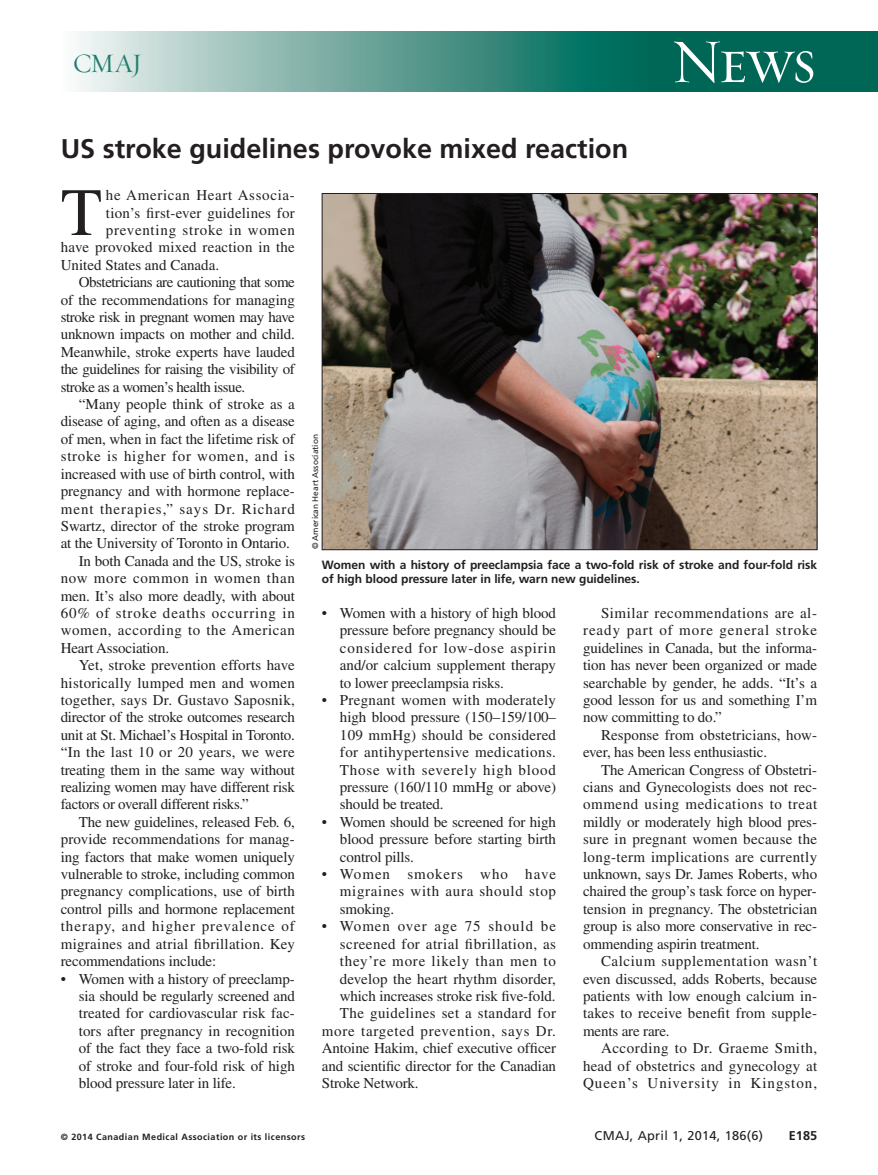
<style>
.page{position:relative;width:878px;height:1175px;background:#fff}
.page>*{position:absolute;margin:0;border:0;box-sizing:border-box;transform-origin:0 0}
.t1{font:67.5px "Times LT Std";color:#231f20}
.t2{font:63px "Requiem Display HTF Small Caps";color:#fff}
.t3{font:700 27px "Frutiger LT Std";color:#231f20}
.t4{font:27px "Requiem Display HTF Roman";color:#1d7e6f}
.t5{font:15px/17.4px "Times LT Std";letter-spacing:-.01em;color:#231f20;text-align:justify}
.t6{font:15px "Times LT Std";letter-spacing:-.03em;color:#231f20}
.t7{font:15px "Times LT Std";letter-spacing:.05em;color:#231f20}
.t8{font:15px "Times LT Std";letter-spacing:.015em;color:#231f20}
.t9{font:15px "Times LT Std";letter-spacing:.02em;color:#231f20}
.t10{font:15px "Times LT Std";letter-spacing:.065em;color:#231f20}
.t11{font:15px "Times LT Std";letter-spacing:.01em;color:#231f20}
.t12{font:15px "Times LT Std";letter-spacing:.03em;color:#231f20}
.t13{font:15px "Times LT Std";letter-spacing:.045em;color:#231f20}
.t14{font:15px "Times LT Std";letter-spacing:.055em;color:#231f20}
.t15{font:15px "Times LT Std";letter-spacing:.04em;color:#231f20}
.t16{font:12.75px "Frutiger LT Std";letter-spacing:.025em;color:#231f20}
.t17{font:700 12.75px "Frutiger LT Std";color:#231f20}
.t18{font:700 12px/14.2px "Frutiger LT Std";letter-spacing:-.005em;color:#231f20}
.t19{font:700 9px "Frutiger LT Std";letter-spacing:.05em;color:#231f20}
.t20{font:8.25px "Frutiger LT Std";color:#231f20}
</style>
<div class="page">
<div style="left:618px;top:32px;width:260px;height:60px;background:#006756"></div>
<div style="left:61px;top:32px;width:586px;height:60px;background:linear-gradient(to right,#f5f3f2,#006150)"></div>
<img style="left:324px;top:195px;width:491px;height:353px">
<h3 class="t4" style="left:73px;top:47px;width:71px">CMAJ</h3>
<h3 class="t3" style="left:61px;top:138px;width:569px">US stroke guidelines provoke mixed reaction</h3>
<h2 class="t2" style="left:670px;top:23px;width:147px">News</h2>
<h1 class="t1" style="left:61px;top:189px;width:43px">T</h1>
<p class="t13" style="left:106px;top:190px;width:190px">he American Heart Associa-</p>
<p class="t8" style="left:106px;top:207px;width:190px">tion’s first-ever guidelines for</p>
<p class="t7" style="left:106px;top:225px;width:190px">preventing stroke in women</p>
<p class="t8" style="left:61px;top:242px;width:235px">have provoked mixed reaction in the</p>
<p class="t5" style="left:61px;top:258px;width:160px">United States and Canada.</p>
<p class="t6" style="left:79px;top:277px;width:217px">Obstetricians are cautioning that some</p>
<p class="t5" style="left:61px;top:292px;width:236px">of the recommendations for managing</p>
<p class="t6" style="left:61px;top:312px;width:235px">stroke risk in pregnant women may have</p>
<p class="t5" style="left:61px;top:327px;width:235px">unknown impacts on mother and child.</p>
<p class="t5" style="left:61px;top:345px;width:236px">Meanwhile, stroke experts have lauded</p>
<p class="t6" style="left:61px;top:364px;width:235px">the guidelines for raising the visibility of</p>
<p class="t6" style="left:61px;top:381px;width:186px">stroke as a women’s health issue.</p>
<p class="t5" style="left:79px;top:397px;width:218px">“Many people think of stroke as a</p>
<p class="t5" style="left:61px;top:414px;width:236px">disease of aging, and often as a disease</p>
<p class="t5" style="left:61px;top:432px;width:236px">of men, when in fact the lifetime risk of</p>
<p class="t7" style="left:61px;top:451px;width:236px">stroke is higher for women, and is</p>
<p class="t5" style="left:61px;top:466px;width:236px">increased with use of birth control, with</p>
<p class="t5" style="left:61px;top:484px;width:235px">pregnancy and with hormone replace-</p>
<p class="t10" style="left:61px;top:503px;width:235px">ment therapies,” says Dr. Richard</p>
<p class="t5" style="left:61px;top:519px;width:235px">Swartz, director of the stroke program</p>
<p class="t5" style="left:61px;top:536px;width:231px">at the University of Toronto in Ontario.</p>
<p class="t5" style="left:79px;top:553px;width:218px">In both Canada and the US, stroke is</p>
<p class="t13" style="left:61px;top:573px;width:236px">now more common in women than</p>
<p class="t5" style="left:61px;top:588px;width:236px">men. It’s also more deadly, with about</p>
<p class="t14" style="left:61px;top:607px;width:235px">60% of stroke deaths occurring in</p>
<p class="t15" style="left:61px;top:625px;width:235px">women, according to the American</p>
<p class="t5" style="left:61px;top:640px;width:110px">Heart Association.</p>
<p class="t11" style="left:79px;top:660px;width:217px">Yet, stroke prevention efforts have</p>
<p class="t9" style="left:61px;top:677px;width:235px">historically lumped men and women</p>
<p class="t8" style="left:61px;top:694px;width:236px">together, says Dr. Gustavo Saposnik,</p>
<p class="t5" style="left:61px;top:710px;width:235px">director of the stroke outcomes research</p>
<p class="t5" style="left:61px;top:727px;width:235px">unit at St. Michael’s Hospital in Toronto.</p>
<p class="t9" style="left:61px;top:747px;width:235px">“In the last 10 or 20 years, we were</p>
<p class="t5" style="left:61px;top:762px;width:236px">treating them in the same way without</p>
<p class="t5" style="left:61px;top:780px;width:235px">realizing women may have different risk</p>
<p class="t5" style="left:61px;top:797px;width:189px">factors or overall different risks.”</p>
<p class="t5" style="left:79px;top:814px;width:217px">The new guidelines, released Feb. 6,</p>
<p class="t5" style="left:61px;top:832px;width:235px">provide recommendations for manag-</p>
<p class="t5" style="left:61px;top:849px;width:235px">ing factors that make women uniquely</p>
<p class="t5" style="left:61px;top:867px;width:235px">vulnerable to stroke, including common</p>
<p class="t5" style="left:61px;top:884px;width:236px">pregnancy complications, use of birth</p>
<p class="t5" style="left:61px;top:901px;width:236px">control pills and hormone replacement</p>
<p class="t10" style="left:61px;top:921px;width:235px">therapy, and higher prevalence of</p>
<p class="t9" style="left:61px;top:938px;width:236px">migraines and atrial fibrillation. Key</p>
<p class="t5" style="left:61px;top:954px;width:157px">recommendations include:</p>
<p class="t5" style="left:79px;top:971px;width:218px;text-indent:-18px">• Women with a history of preeclamp&shy;sia should be regularly screened and treated for cardiovascular risk fac&shy;tors after pregnancy in recognition of the fact they face a two-fold risk of stroke and four-fold risk of high blood pressure later in life.</p>
<p class="t20" style="left:312px;top:549px;width:117px;rotate:-90deg">© American Heart Association</p>
<p class="t18" style="left:322px;top:559px;width:497px">Women with a history of preeclampsia face a two-fold risk of stroke and four-fold risk of high blood pressure later in life, warn new guidelines.</p>
<p class="t5" style="left:340px;top:606px;width:218px;text-indent:-18px">• Women with a history of high blood pressure before pregnancy should be considered for low-dose aspirin and/or calcium supplement therapy to lower preeclampsia risks.</p>
<p class="t5" style="left:340px;top:693px;width:218px;text-indent:-18px">• Pregnant women with moderately high blood pressure (150–159/100– 109 mmHg) should be considered for antihypertensive medications.<br>Those with severely high blood pressure (160/110 mmHg or above) should be treated.</p>
<p class="t5" style="left:340px;top:814px;width:218px;text-indent:-18px">• Women should be screened for high blood pressure before starting birth control pills.</p>
<p class="t5" style="left:340px;top:867px;width:218px;text-indent:-18px">• Women smokers who have migraines with aura should stop smoking.</p>
<p class="t10" style="left:322px;top:921px;width:236px">• Women over age 75 should be</p>
<p class="t12" style="left:340px;top:938px;width:218px">screened for atrial fibrillation, as</p>
<p class="t7" style="left:340px;top:955px;width:217px">they’re more likely than men to</p>
<p class="t11" style="left:340px;top:973px;width:218px">develop the heart rhythm disorder,</p>
<p class="t5" style="left:340px;top:988px;width:217px">which increases stroke risk five-fold.</p>
<p class="t12" style="left:340px;top:1008px;width:217px">The guidelines set a standard for</p>
<p class="t7" style="left:322px;top:1025px;width:236px">more targeted prevention, says Dr.</p>
<p class="t5" style="left:322px;top:1041px;width:235px">Antoine Hakim, chief executive officer</p>
<p class="t5" style="left:322px;top:1058px;width:235px">and scientific director for the Canadian</p>
<p class="t5" style="left:322px;top:1075px;width:98px">Stroke Network.</p>
<p class="t5" style="left:583px;top:606px;width:236px;text-indent:18px">Similar recommendations are al&shy;ready part of more general stroke guidelines in Canada, but the informa&shy;tion has never been organized or made searchable by gender, he adds. “It’s a good lesson for us and something I’m now committing to do.”</p>
<p class="t5" style="left:583px;top:727px;width:235px;text-indent:18px">Response from obstetricians, how&shy;ever, has been less enthusiastic.</p>
<p class="t5" style="left:583px;top:762px;width:236px;text-indent:18px">The American Congress of Obstetri&shy;cians and Gynecologists does not rec&shy;ommend using medications to treat mildly or moderately high blood pres&shy;sure in pregnant women because the long-term implications are currently unknown, says Dr. James Roberts, who chaired the group’s task force on hyper&shy;tension in pregnancy. The obstetrician group is also more conservative in rec&shy;ommending aspirin treatment.</p>
<p class="t5" style="left:583px;top:954px;width:236px;text-indent:18px">Calcium supplementation wasn’t even discussed, adds Roberts, because patients with low enough calcium in&shy;takes to receive benefit from supple&shy;ments are rare.</p>
<p class="t5" style="left:583px;top:1041px;width:236px;text-indent:18px">According to Dr. Graeme Smith, head of obstetrics and gynecology at Queen’s University in Kingston,</p>
<p class="t19" style="left:61px;top:1132px;width:246px">© 2014 Canadian Medical Association or its licensors</p>
<p class="t16" style="left:594px;top:1130px;width:170px">CMAJ, April 1, 2014, 186(6)</p>
<p class="t17" style="left:788px;top:1130px;width:30px">E185</p>
</div>
